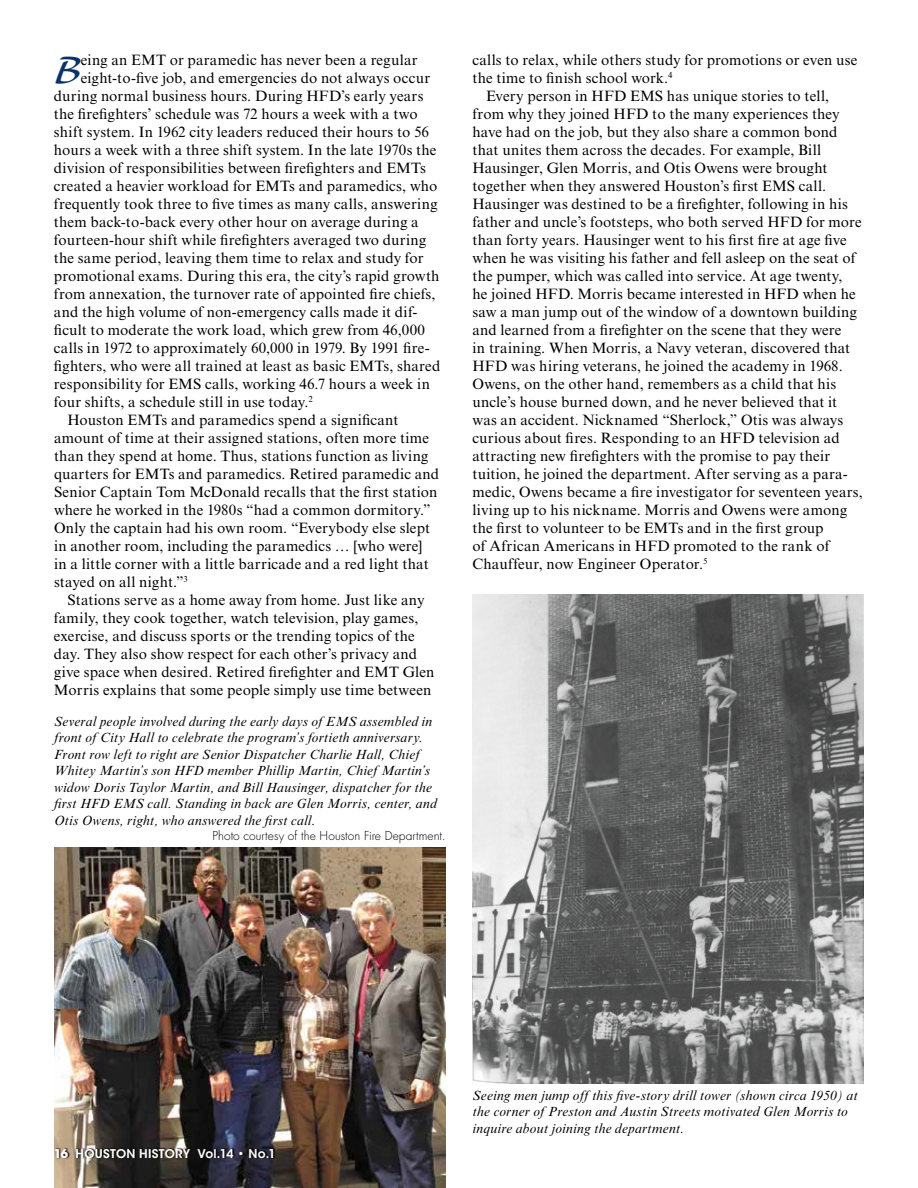
<style>
.page{position:relative;width:918px;height:1188px;background:#fff}
.page>*{position:absolute;margin:0;border:0;box-sizing:border-box;transform-origin:0 0}
.t1{font:48.6px "Alexa Std";color:#0b336b}
.t2{font:15px "Times New Roman MT Std";letter-spacing:.01em;color:#000}
.t3{font:italic 13.5px/16.5px "Times New Roman MT Std";letter-spacing:.01em;color:#000}
.t4{font:300 12px "Futura Std";letter-spacing:.005em;color:#000}
.t5{font:600 12px "ITC Avant Garde Std";letter-spacing:.02em;color:#fff}
.s1{font-weight:700}
</style>
<div class="page">
<img style="left:54px;top:848px;width:392px;height:340px">
<img style="left:472px;top:594px;width:392px;height:489px">
<svg style="left:55px;top:1148px;width:221px;height:12px;background:#312d2c"></svg>
<h1 class="t1" style="left:54px;top:46px;width:28px">B</h1>
<p class="t2" style="left:81px;top:51px;width:338px">eing an EMT or paramedic has never been a regular</p>
<p class="t2" style="left:81px;top:69px;width:351px">eight-to-five job, and emergencies do not always occur</p>
<p class="t2" style="left:54px;top:87px;width:371px">during normal business hours. During HFD’s early years</p>
<p class="t2" style="left:54px;top:105px;width:365px">the firefighters’ schedule was 72 hours a week with a two</p>
<p class="t2" style="left:54px;top:123px;width:377px">shift system. In 1962 city leaders reduced their hours to 56</p>
<p class="t2" style="left:54px;top:141px;width:384px">hours a week with a three shift system. In the late 1970s the</p>
<p class="t2" style="left:54px;top:159px;width:373px">division of responsibilities between firefighters and EMTs</p>
<p class="t2" style="left:54px;top:177px;width:385px">created a heavier workload for EMTs and paramedics, who</p>
<p class="t2" style="left:54px;top:195px;width:385px">frequently took three to five times as many calls, answering</p>
<p class="t2" style="left:54px;top:213px;width:366px">them back-to-back every other hour on average during a</p>
<p class="t2" style="left:54px;top:231px;width:374px">fourteen-hour shift while firefighters averaged two during</p>
<p class="t2" style="left:54px;top:249px;width:371px">the same period, leaving them time to relax and study for</p>
<p class="t2" style="left:54px;top:267px;width:387px">promotional exams. During this era, the city’s rapid growth</p>
<p class="t2" style="left:54px;top:285px;width:383px">from annexation, the turnover rate of appointed fire chiefs,</p>
<p class="t2" style="left:54px;top:303px;width:365px">and the high volume of non-emergency calls made it dif-</p>
<p class="t2" style="left:54px;top:321px;width:373px">ficult to moderate the work load, which grew from 46,000</p>
<p class="t2" style="left:54px;top:339px;width:377px">calls in 1972 to approximately 60,000 in 1979. By 1991 fire-</p>
<p class="t2" style="left:54px;top:357px;width:388px">fighters, who were all trained at least as basic EMTs, shared</p>
<p class="t2" style="left:54px;top:375px;width:378px">responsibility for EMS calls, working 46.7 hours a week in</p>
<p class="t2" style="left:54px;top:393px;width:261px">four shifts, a schedule still in use today.<sup>2</sup></p>
<p class="t2" style="left:68px;top:411px;width:332px">Houston EMTs and paramedics spend a significant</p>
<p class="t2" style="left:54px;top:429px;width:377px">amount of time at their assigned stations, often more time</p>
<p class="t2" style="left:54px;top:447px;width:376px">than they spend at home. Thus, stations function as living</p>
<p class="t2" style="left:54px;top:465px;width:387px">quarters for EMTs and paramedics. Retired paramedic and</p>
<p class="t2" style="left:54px;top:483px;width:385px">Senior Captain Tom McDonald recalls that the first station</p>
<p class="t2" style="left:54px;top:501px;width:378px">where he worked in the 1980s “had a common dormitory.”</p>
<p class="t2" style="left:54px;top:519px;width:378px">Only the captain had his own room. “Everybody else slept</p>
<p class="t2" style="left:54px;top:537px;width:370px">in another room, including the paramedics … [who were]</p>
<p class="t2" style="left:54px;top:555px;width:376px">in a little corner with a little barricade and a red light that</p>
<p class="t2" style="left:54px;top:573px;width:135px">stayed on all night.”<sup>3</sup></p>
<p class="t2" style="left:67px;top:591px;width:359px">Stations serve as a home away from home. Just like any</p>
<p class="t2" style="left:54px;top:609px;width:366px">family, they cook together, watch television, play games,</p>
<p class="t2" style="left:54px;top:627px;width:362px">exercise, and discuss sports or the trending topics of the</p>
<p class="t2" style="left:54px;top:645px;width:365px">day. They also show respect for each other’s privacy and</p>
<p class="t2" style="left:54px;top:663px;width:382px">give space when desired. Retired firefighter and EMT Glen</p>
<p class="t2" style="left:54px;top:681px;width:379px">Morris explains that some people simply use time between</p>
<p class="t3" style="left:54px;top:713px;width:384px">Several people involved during the early days of EMS assembled in front of City Hall to celebrate the program’s fortieth anniversary.<br>Front row left to right are Senior Dispatcher Charlie Hall, Chief Whitey Martin’s son HFD member Phillip Martin, Chief Martin’s widow Doris Taylor Martin, and Bill Hausinger, dispatcher for the first HFD EMS call. Standing in back are Glen Morris, center, and Otis Owens, right, who answered the first call.</p>
<p class="t4" style="left:213px;top:828px;width:234px">Photo courtesy of the Houston Fire Department.</p>
<p class="t2" style="left:472px;top:51px;width:387px">calls to relax, while others study for promotions or even use</p>
<p class="t2" style="left:472px;top:69px;width:201px">the time to finish school work.<sup>4</sup></p>
<p class="t2" style="left:486px;top:87px;width:345px">Every person in HFD EMS has unique stories to tell,</p>
<p class="t2" style="left:472px;top:105px;width:369px">from why they joined HFD to the many experiences they</p>
<p class="t2" style="left:472px;top:123px;width:366px">have had on the job, but they also share a common bond</p>
<p class="t2" style="left:472px;top:141px;width:350px">that unites them across the decades. For example, Bill</p>
<p class="t2" style="left:472px;top:159px;width:357px">Hausinger, Glen Morris, and Otis Owens were brought</p>
<p class="t2" style="left:472px;top:177px;width:355px">together when they answered Houston’s first EMS call.</p>
<p class="t2" style="left:472px;top:195px;width:377px">Hausinger was destined to be a firefighter, following in his</p>
<p class="t2" style="left:472px;top:213px;width:391px">father and uncle’s footsteps, who both served HFD for more</p>
<p class="t2" style="left:472px;top:231px;width:376px">than forty years. Hausinger went to his first fire at age five</p>
<p class="t2" style="left:472px;top:249px;width:385px">when he was visiting his father and fell asleep on the seat of</p>
<p class="t2" style="left:472px;top:267px;width:372px">the pumper, which was called into service. At age twenty,</p>
<p class="t2" style="left:472px;top:285px;width:385px">he joined HFD. Morris became interested in HFD when he</p>
<p class="t2" style="left:472px;top:303px;width:386px">saw a man jump out of the window of a downtown building</p>
<p class="t2" style="left:472px;top:321px;width:370px">and learned from a firefighter on the scene that they were</p>
<p class="t2" style="left:472px;top:339px;width:379px">in training. When Morris, a Navy veteran, discovered that</p>
<p class="t2" style="left:472px;top:357px;width:372px">HFD was hiring veterans, he joined the academy in 1968.</p>
<p class="t2" style="left:472px;top:375px;width:365px">Owens, on the other hand, remembers as a child that his</p>
<p class="t2" style="left:472px;top:393px;width:366px">uncle’s house burned down, and he never believed that it</p>
<p class="t2" style="left:472px;top:411px;width:372px">was an accident. Nicknamed “Sherlock,” Otis was always</p>
<p class="t2" style="left:472px;top:429px;width:369px">curious about fires. Responding to an HFD television ad</p>
<p class="t2" style="left:472px;top:447px;width:359px">attracting new firefighters with the promise to pay their</p>
<p class="t2" style="left:472px;top:465px;width:377px">tuition, he joined the department. After serving as a para-</p>
<p class="t2" style="left:472px;top:483px;width:392px">medic, Owens became a fire investigator for seventeen years,</p>
<p class="t2" style="left:472px;top:501px;width:376px">living up to his nickname. Morris and Owens were among</p>
<p class="t2" style="left:472px;top:519px;width:353px">the first to volunteer to be EMTs and in the first group</p>
<p class="t2" style="left:472px;top:537px;width:359px">of African Americans in HFD promoted to the rank of</p>
<p class="t2" style="left:472px;top:555px;width:236px">Chauffeur, now Engineer Operator.<sup>5</sup></p>
<p class="t5" style="left:54px;top:1146px;width:223px"><span class="s1">16</span> HOUSTON HISTORY Vol.14 • No.1</p>
<p class="t3" style="left:472px;top:1087px;width:387px">Seeing men jump off this five-story drill tower (shown circa 1950) at the corner of Preston and Austin Streets motivated Glen Morris to inquire about joining the department.</p>
</div>
